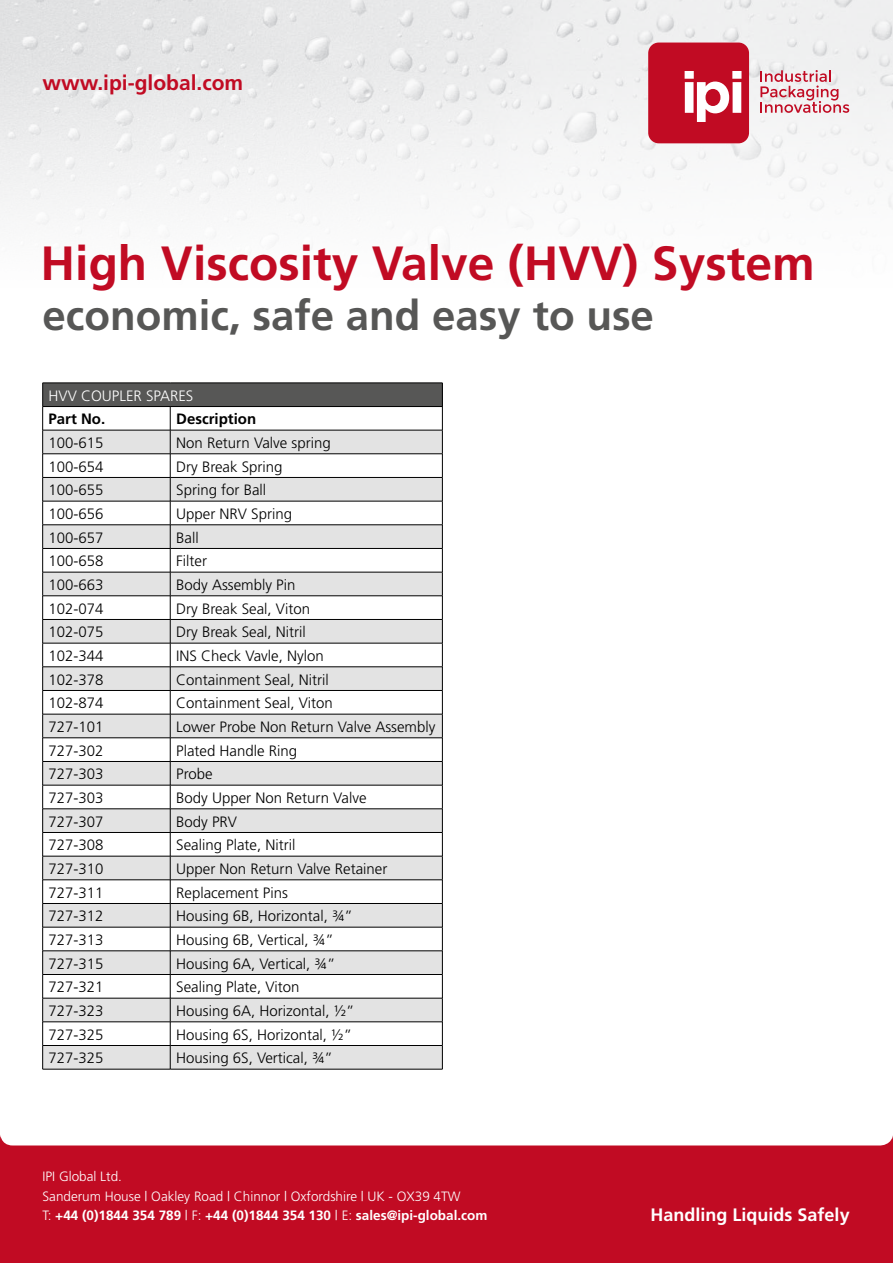
<style>
.page{position:relative;width:893px;height:1263px;background:#fff}
.page>*{position:absolute;margin:0;border:0;box-sizing:border-box;transform-origin:0 0}
.t1{font:700 48px "Frutiger";color:#c10b23}
.t2{font:700 42px "Frutiger";color:#575756}
.t3{font:700 21px "Frutiger";color:#c10b23}
.t4{font:700 18px "Frutiger";color:#fff}
.t5{font:300 15px "Frutiger";color:#000}
.t6{font:700 15px "Frutiger";color:#000}
.t7{font:300 15px "Frutiger";color:#fff}
.t8{font:300 13.5px/19.5px "Frutiger";color:#fff}
.s1{font-weight:700}
</style>
<div class="page">
<div style="left:0;top:1136px;width:893px;height:127px;background:#c10b23"></div>
<div style="left:0;top:784px;width:893px;height:361px;background:#fff;border-radius:13px"></div>
<img style="left:0;top:0;width:893px;height:430px">
<svg style="left:760px;top:70px;width:89px;height:43px"></svg>
<svg style="left:648px;top:43px;width:101px;height:100px;background:#ca3044"></svg>
<div style="left:43px;top:383px;width:399px;height:23px;background:#575756"></div>
<svg style="left:43px;top:431px;width:399px;height:638px;fill:#e3e3e3"></svg>
<hr style="left:43px;top:383px;width:127px;height:1px;background:#000">
<hr style="left:170px;top:383px;width:273px;height:1px;background:#000">
<hr style="left:43px;top:406px;width:127px;height:1px;background:#000">
<hr style="left:170px;top:406px;width:273px;height:1px;background:#000">
<hr style="left:43px;top:430px;width:127px;height:1px;background:#000">
<hr style="left:170px;top:430px;width:273px;height:1px;background:#000">
<hr style="left:43px;top:453px;width:127px;height:1px;background:#000">
<hr style="left:170px;top:453px;width:273px;height:1px;background:#000">
<hr style="left:43px;top:477px;width:127px;height:1px;background:#000">
<hr style="left:170px;top:477px;width:273px;height:1px;background:#000">
<hr style="left:43px;top:501px;width:127px;height:1px;background:#000">
<hr style="left:170px;top:501px;width:273px;height:1px;background:#000">
<hr style="left:43px;top:524px;width:127px;height:1px;background:#000">
<hr style="left:170px;top:524px;width:273px;height:1px;background:#000">
<hr style="left:43px;top:548px;width:127px;height:1px;background:#000">
<hr style="left:170px;top:548px;width:273px;height:1px;background:#000">
<hr style="left:43px;top:572px;width:127px;height:1px;background:#000">
<hr style="left:170px;top:572px;width:273px;height:1px;background:#000">
<hr style="left:43px;top:595px;width:127px;height:1px;background:#000">
<hr style="left:170px;top:595px;width:273px;height:1px;background:#000">
<hr style="left:43px;top:619px;width:127px;height:1px;background:#000">
<hr style="left:170px;top:619px;width:273px;height:1px;background:#000">
<hr style="left:43px;top:643px;width:127px;height:1px;background:#000">
<hr style="left:170px;top:643px;width:273px;height:1px;background:#000">
<hr style="left:43px;top:666px;width:127px;height:1px;background:#000">
<hr style="left:170px;top:666px;width:273px;height:1px;background:#000">
<hr style="left:43px;top:690px;width:127px;height:1px;background:#000">
<hr style="left:170px;top:690px;width:273px;height:1px;background:#000">
<hr style="left:43px;top:714px;width:127px;height:1px;background:#000">
<hr style="left:170px;top:714px;width:273px;height:1px;background:#000">
<hr style="left:43px;top:737px;width:127px;height:1px;background:#000">
<hr style="left:170px;top:737px;width:273px;height:1px;background:#000">
<hr style="left:43px;top:761px;width:127px;height:1px;background:#000">
<hr style="left:170px;top:761px;width:273px;height:1px;background:#000">
<hr style="left:43px;top:785px;width:127px;height:1px;background:#000">
<hr style="left:170px;top:785px;width:273px;height:1px;background:#000">
<hr style="left:43px;top:808px;width:127px;height:1px;background:#000">
<hr style="left:170px;top:808px;width:273px;height:1px;background:#000">
<hr style="left:43px;top:832px;width:127px;height:1px;background:#000">
<hr style="left:170px;top:832px;width:273px;height:1px;background:#000">
<hr style="left:43px;top:856px;width:127px;height:1px;background:#000">
<hr style="left:170px;top:856px;width:273px;height:1px;background:#000">
<hr style="left:43px;top:879px;width:127px;height:1px;background:#000">
<hr style="left:170px;top:879px;width:273px;height:1px;background:#000">
<hr style="left:43px;top:903px;width:127px;height:1px;background:#000">
<hr style="left:170px;top:903px;width:273px;height:1px;background:#000">
<hr style="left:43px;top:927px;width:127px;height:1px;background:#000">
<hr style="left:170px;top:927px;width:273px;height:1px;background:#000">
<hr style="left:43px;top:950px;width:127px;height:1px;background:#000">
<hr style="left:170px;top:950px;width:273px;height:1px;background:#000">
<hr style="left:43px;top:974px;width:127px;height:1px;background:#000">
<hr style="left:170px;top:974px;width:273px;height:1px;background:#000">
<hr style="left:43px;top:998px;width:127px;height:1px;background:#000">
<hr style="left:170px;top:998px;width:273px;height:1px;background:#000">
<hr style="left:43px;top:1021px;width:127px;height:1px;background:#000">
<hr style="left:170px;top:1021px;width:273px;height:1px;background:#000">
<hr style="left:43px;top:1045px;width:127px;height:1px;background:#000">
<svg style="left:42px;top:383px;width:1px;height:686px"></svg>
<hr style="left:170px;top:1045px;width:273px;height:1px;background:#000">
<svg style="left:170px;top:407px;width:1px;height:662px"></svg>
<svg style="left:442px;top:384px;width:1px;height:685px"></svg>
<hr style="left:43px;top:1069px;width:127px;height:1px;background:#000">
<hr style="left:170px;top:1069px;width:273px;height:1px;background:#000">
<h3 class="t3" style="left:43px;top:70px;width:202px">www.ipi-global.com</h3>
<h1 class="t1" style="left:41px;top:235px;width:775px">High Viscosity Valve (HVV) System</h1>
<h2 class="t2" style="left:43px;top:291px;width:613px">economic, safe and easy to use</h2>
<p class="t7" style="left:49px;top:387px;width:146px">HVV COUPLER SPARES</p>
<p class="t6" style="left:49px;top:410px;width:58px">Part No.</p>
<p class="t6" style="left:176px;top:410px;width:81px">Description</p>
<p class="t5" style="left:49px;top:434px;width:57px">100-615</p>
<p class="t5" style="left:176px;top:434px;width:156px">Non Return Valve spring</p>
<p class="t5" style="left:49px;top:458px;width:57px">100-654</p>
<p class="t5" style="left:176px;top:458px;width:108px">Dry Break Spring</p>
<p class="t5" style="left:49px;top:481px;width:57px">100-655</p>
<p class="t5" style="left:176px;top:481px;width:92px">Spring for Ball</p>
<p class="t5" style="left:49px;top:505px;width:57px">100-656</p>
<p class="t5" style="left:176px;top:505px;width:117px">Upper NRV Spring</p>
<p class="t5" style="left:49px;top:529px;width:57px">100-657</p>
<p class="t5" style="left:176px;top:529px;width:24px">Ball</p>
<p class="t5" style="left:49px;top:552px;width:57px">100-658</p>
<p class="t5" style="left:176px;top:552px;width:32px">Filter</p>
<p class="t5" style="left:49px;top:576px;width:57px">100-663</p>
<p class="t5" style="left:176px;top:576px;width:121px">Body Assembly Pin</p>
<p class="t5" style="left:49px;top:600px;width:57px">102-074</p>
<p class="t5" style="left:176px;top:600px;width:135px">Dry Break Seal, Viton</p>
<p class="t5" style="left:49px;top:623px;width:57px">102-075</p>
<p class="t5" style="left:176px;top:623px;width:131px">Dry Break Seal, Nitril</p>
<p class="t5" style="left:49px;top:647px;width:57px">102-344</p>
<p class="t5" style="left:176px;top:647px;width:149px">INS Check Vavle, Nylon</p>
<p class="t5" style="left:49px;top:671px;width:57px">102-378</p>
<p class="t5" style="left:176px;top:671px;width:154px">Containment Seal, Nitril</p>
<p class="t5" style="left:49px;top:694px;width:57px">102-874</p>
<p class="t5" style="left:176px;top:694px;width:158px">Containment Seal, Viton</p>
<p class="t5" style="left:49px;top:718px;width:57px">727-101</p>
<p class="t5" style="left:176px;top:718px;width:261px">Lower Probe Non Return Valve Assembly</p>
<p class="t5" style="left:49px;top:742px;width:57px">727-302</p>
<p class="t5" style="left:176px;top:742px;width:122px">Plated Handle Ring</p>
<p class="t5" style="left:49px;top:766px;width:57px">727-303</p>
<p class="t5" style="left:176px;top:766px;width:38px">Probe</p>
<p class="t5" style="left:49px;top:789px;width:57px">727-303</p>
<p class="t5" style="left:176px;top:789px;width:192px">Body Upper Non Return Valve</p>
<p class="t5" style="left:49px;top:813px;width:57px">727-307</p>
<p class="t5" style="left:176px;top:813px;width:62px">Body PRV</p>
<p class="t5" style="left:49px;top:837px;width:57px">727-308</p>
<p class="t5" style="left:176px;top:837px;width:121px">Sealing Plate, Nitril</p>
<p class="t5" style="left:49px;top:860px;width:57px">727-310</p>
<p class="t5" style="left:176px;top:860px;width:213px">Upper Non Return Valve Retainer</p>
<p class="t5" style="left:49px;top:884px;width:57px">727-311</p>
<p class="t5" style="left:176px;top:884px;width:113px">Replacement Pins</p>
<p class="t5" style="left:49px;top:908px;width:57px">727-312</p>
<p class="t5" style="left:176px;top:908px;width:178px">Housing 6B, Horizontal, ¾”</p>
<p class="t5" style="left:49px;top:931px;width:57px">727-313</p>
<p class="t5" style="left:176px;top:931px;width:159px">Housing 6B, Vertical, ¾”</p>
<p class="t5" style="left:49px;top:955px;width:57px">727-315</p>
<p class="t5" style="left:176px;top:955px;width:161px">Housing 6A, Vertical, ¾”</p>
<p class="t5" style="left:49px;top:979px;width:57px">727-321</p>
<p class="t5" style="left:176px;top:979px;width:125px">Sealing Plate, Viton</p>
<p class="t5" style="left:49px;top:1002px;width:57px">727-323</p>
<p class="t5" style="left:176px;top:1002px;width:180px">Housing 6A, Horizontal, ½”</p>
<p class="t5" style="left:49px;top:1026px;width:57px">727-325</p>
<p class="t5" style="left:176px;top:1026px;width:177px">Housing 6S, Horizontal, ½”</p>
<p class="t5" style="left:49px;top:1050px;width:57px">727-325</p>
<p class="t5" style="left:176px;top:1050px;width:158px">Housing 6S, Vertical, ¾”</p>
<p class="t8" style="left:43px;top:1167px;width:446px">IPI Global Ltd.<br>Sanderum House | Oakley Road | Chinnor | Oxfordshire | UK - OX39 4TW<br>T: <span class="s1">+44 (0)1844 354 789</span> | F: <span class="s1">+44 (0)1844 354 130</span> | E: <span class="s1">sales@ipi-global.com</span></p>
<p class="t4" style="left:651px;top:1204px;width:201px">Handling Liquids Safely</p>
</div>
